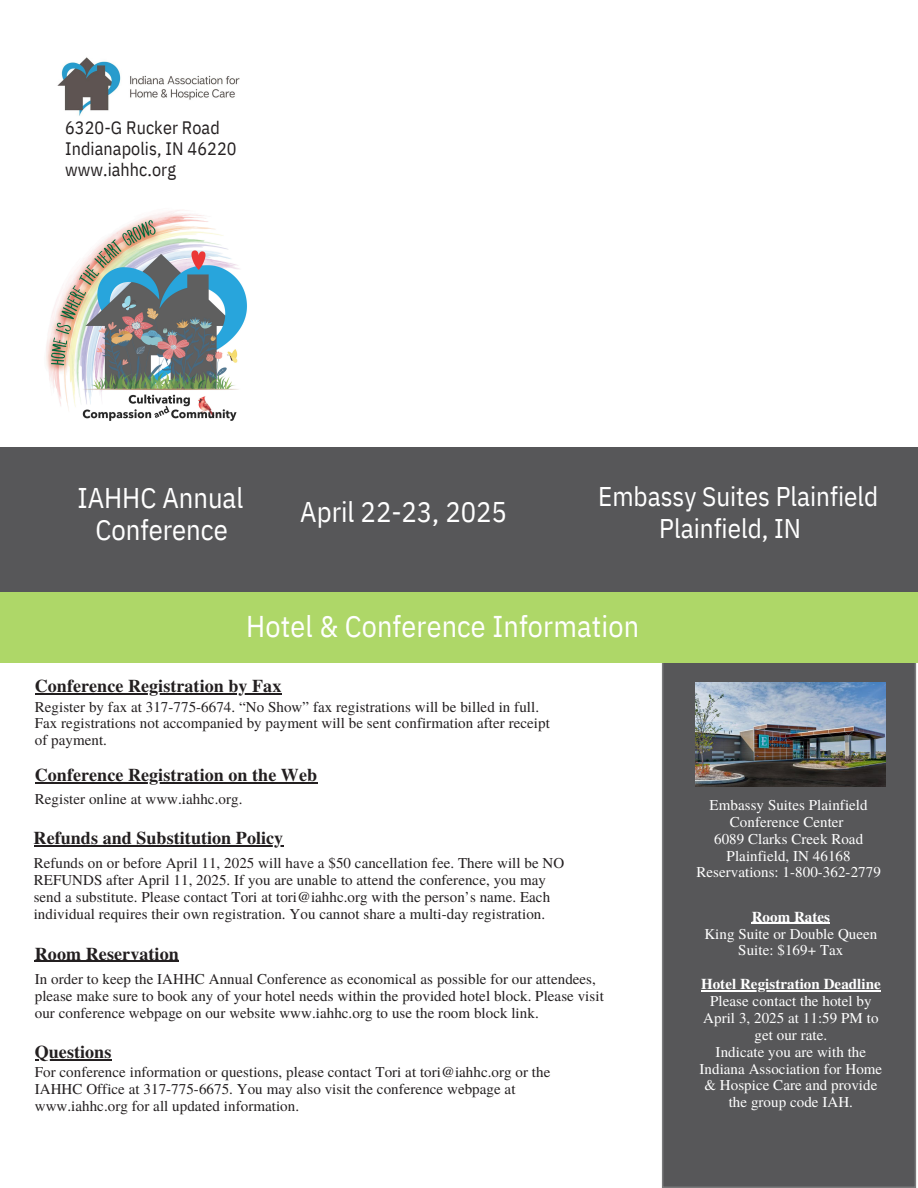
<style>
.page{position:relative;width:918px;height:1188px;background:#fff}
.page>*{position:absolute;margin:0;border:0;box-sizing:border-box;transform-origin:0 0}
.t1{font:30px "IBM Plex Sans Cond";letter-spacing:.005em;color:#fff}
.t2{font:28.5px "IBM Plex Sans Cond";color:#fff}
.t3{font:27px/31.5px "IBM Plex Sans Cond";color:#fff;text-align:center}
.t4{font:700 18px "Te X Gyre Termes";letter-spacing:.005em;color:#231f20}
.t5{font:18px/21.3px "IBM Plex Sans Cond";letter-spacing:.005em;color:#231f20}
.t6{font:15px/16.8px "Te X Gyre Termes";letter-spacing:.005em;color:#231f20}
.t7{font:15px/16.8px "Te X Gyre Termes";letter-spacing:.005em;color:#fff;text-align:center}
.t8{font:700 15px "Te X Gyre Termes";letter-spacing:.005em;color:#fff}
</style>
<div class="page">
<div style="left:662px;top:663px;width:254px;height:525px;background:#575759"></div>
<div style="left:0;top:447px;width:918px;height:146px;background:#575759"></div>
<div style="left:0;top:593px;width:918px;height:70px;background:#aed768"></div>
<img style="left:696px;top:683px;width:190px;height:104px">
<img style="left:57px;top:57px;width:183px;height:59px">
<hr style="left:35px;top:1060px;width:76px;height:1px;background:#231f20">
<hr style="left:35px;top:961px;width:144px;height:1px;background:#231f20">
<hr style="left:34px;top:845px;width:249px;height:1px;background:#231f20">
<hr style="left:35px;top:782px;width:282px;height:1px;background:#231f20">
<hr style="left:35px;top:693px;width:246px;height:1px;background:#231f20">
<hr style="left:752px;top:923px;width:78px;height:1px;background:#fff">
<hr style="left:701px;top:990px;width:180px;height:1px;background:#fff">
<img style="left:46px;top:210px;width:201px;height:211px">
<h1 class="t5" style="left:65px;top:116px;width:173px">6320-G Rucker Road<br>Indianapolis, IN 46220 www.iahhc.org</h1>
<p class="t2" style="left:77px;top:478px;width:167px">IAHHC Annual</p>
<p class="t2" style="left:95px;top:511px;width:134px">Conference</p>
<p class="t2" style="left:300px;top:493px;width:208px">April 22-23, 2025</p>
<p class="t3" style="left:598px;top:480px;width:282px">Embassy Suites Plainfield<br>Plainfield, IN</p>
<p class="t1" style="left:246px;top:607px;width:394px">Hotel &amp; Conference Information</p>
<p class="t4" style="left:35px;top:672px;width:248px">Conference Registration by Fax</p>
<p class="t6" style="left:35px;top:697px;width:517px">Register by fax at 317-775-6674. “No Show” fax registrations will be billed in full.<br>Fax registrations not accompanied by payment will be sent confirmation after receipt of payment.</p>
<h1 class="t4" style="left:35px;top:761px;width:284px">Conference Registration on the Web</h1>
<p class="t6" style="left:35px;top:790px;width:209px">Register online at www.iahhc.org.</p>
<h2 class="t4" style="left:34px;top:824px;width:251px">Refunds and Substitution Policy</h2>
<p class="t6" style="left:34px;top:854px;width:532px">Refunds on or before April 11, 2025 will have a $50 cancellation fee. There will be NO REFUNDS after April 11, 2025. If you are unable to attend the conference, you may send a substitute. Please contact Tori at tori@iahhc.org with the person’s name. Each individual requires their own registration. You cannot share a multi-day registration.</p>
<p class="t4" style="left:35px;top:940px;width:146px">Room Reservation</p>
<p class="t6" style="left:35px;top:970px;width:571px">In order to keep the IAHHC Annual Conference as economical as possible for our attendees, please make sure to book any of your hotel needs within the provided hotel block. Please visit our conference webpage on our website www.iahhc.org to use the room block link.</p>
<h4 class="t4" style="left:35px;top:1038px;width:78px">Questions</h4>
<p class="t6" style="left:35px;top:1063px;width:517px">For conference information or questions, please contact Tori at tori@iahhc.org or the<br>IAHHC Office at 317-775-6675. You may also visit the conference webpage at www.iahhc.org for all updated information.</p>
<p class="t7" style="left:710px;top:796px;width:160px">Embassy Suites Plainfield<br>Conference Center</p>
<p class="t7" style="left:714px;top:830px;width:151px">6089 Clarks Creek Road</p>
<h3 class="t7" style="left:727px;top:846px;width:126px">Plainfield, IN 46168</h3>
<p class="t7" style="left:696px;top:863px;width:186px">Reservations: 1-800-362-2779</p>
<h3 class="t8" style="left:752px;top:905px;width:80px">Room Rates</h3>
<p class="t7" style="left:704px;top:924px;width:175px">King Suite or Double Queen<br>Suite: $169+ Tax</p>
<h3 class="t8" style="left:701px;top:972px;width:181px">Hotel Registration Deadline</h3>
<p class="t7" style="left:703px;top:992px;width:177px">Please contact the hotel by<br>April 3, 2025 at 11:59 PM to get our rate.</p>
<h3 class="t7" style="left:700px;top:1043px;width:184px">Indicate you are with the<br>Indiana Association for Home &amp; Hospice Care and provide the group code IAH.</h3>
</div>
